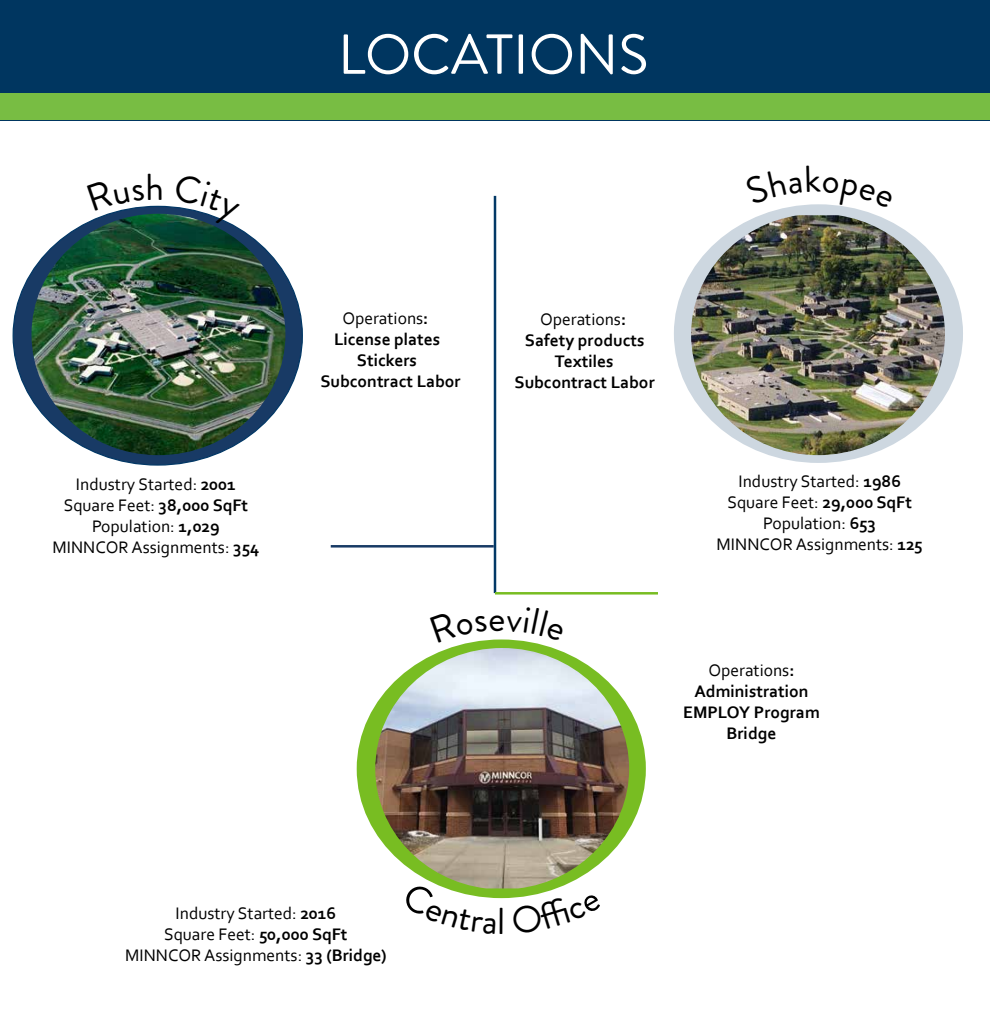
<style>
.page{position:relative;width:990px;height:1035px;background:#fff}
.page>*{position:absolute;margin:0;border:0;box-sizing:border-box;transform-origin:0 0}
.t1{font:56.25px "Brandon Grotesque";color:#fff}
.t2{font:37.5px "Brandon Grotesque";color:#000}
.t3{font:17.5px/21px "Corbel";color:#000;text-align:center}
.t4{font:700 17.5px/21px "Corbel";color:#000;text-align:center}
.s1{font-weight:700}
.s2{font-weight:400}
</style>
<div class="page">
<hr style="left:494px;top:196px;width:2px;height:397px;background:#023866">
<hr style="left:495px;top:592px;width:163px;height:3px;background:#78bd22">
<hr style="left:331px;top:545px;width:163px;height:3px;background:#183a65">
<div style="left:0;top:0;width:990px;height:120px;background:#003660"></div>
<div style="left:0;top:94px;width:990px;height:26px;background:#78bd43"></div>
<div style="left:13px;top:206px;width:289px;height:259px;background:#183a65;border-radius:50%"></div>
<img style="left:32px;top:214px;width:253px;height:241px">
<div style="left:674px;top:204px;width:289px;height:259px;background:#cdd7e0;border-radius:50%"></div>
<img style="left:691px;top:215px;width:254px;height:240px">
<div style="left:357px;top:640px;width:289px;height:258px;background:#78bd22;border-radius:50%"></div>
<img style="left:375px;top:648px;width:254px;height:240px">
<svg style="left:117px;top:206px;width:27px;height:5px"></svg>
<svg style="left:174px;top:206px;width:66px;height:23px"></svg>
<svg style="left:785px;top:204px;width:67px;height:4px"></svg>
<svg style="left:474px;top:639px;width:55px;height:3px"></svg>
<svg style="left:401px;top:882px;width:95px;height:16px"></svg>
<svg style="left:512px;top:893px;width:29px;height:5px"></svg>
<p class="t2" style="left:146px;top:161px;width:20px">h</p>
<p class="t3" style="left:52px;top:473px;width:209px">Industry Started: <span class="s1">2001<br></span>Square Feet: <span class="s1">38,000 SqFt<br></span>Population: <span class="s1">1,029<br></span>MINNCOR Assignments: <span class="s1">354</span></p>
<p class="t1" style="left:338px;top:16px;width:312px">LOCATIONS</p>
<p class="t4" style="left:321px;top:307px;width:142px"><span class="s2">Operations</span>:<br>License plates<br>Stickers<br>Subcontract Labor</p>
<p class="t4" style="left:515px;top:308px;width:142px"><span class="s2">Operations</span>:<br>Safety products<br>Textiles<br>Subcontract Labor</p>
<p class="t3" style="left:717px;top:470px;width:208px">Industry Started: <span class="s1">1986<br></span>Square Feet: <span class="s1">29,000 SqFt<br></span>Population: <span class="s1">653<br></span>MINNCOR Assignments: <span class="s1">125</span></p>
<p class="t4" style="left:683px;top:660px;width:138px"><span class="s2">Operations</span>:<br>Administration<br>EMPLOY Program<br>Bridge</p>
<p class="t3" style="left:125px;top:903px;width:263px">Industry Started: <span class="s1">2016<br></span>Square Feet: <span class="s1">50,000 SqFt<br></span>MINNCOR Assignments: <span class="s1">33 (Bridge)</span></p>
<p class="t2" style="left:497px;top:895px;width:10px">l</p>
</div>
